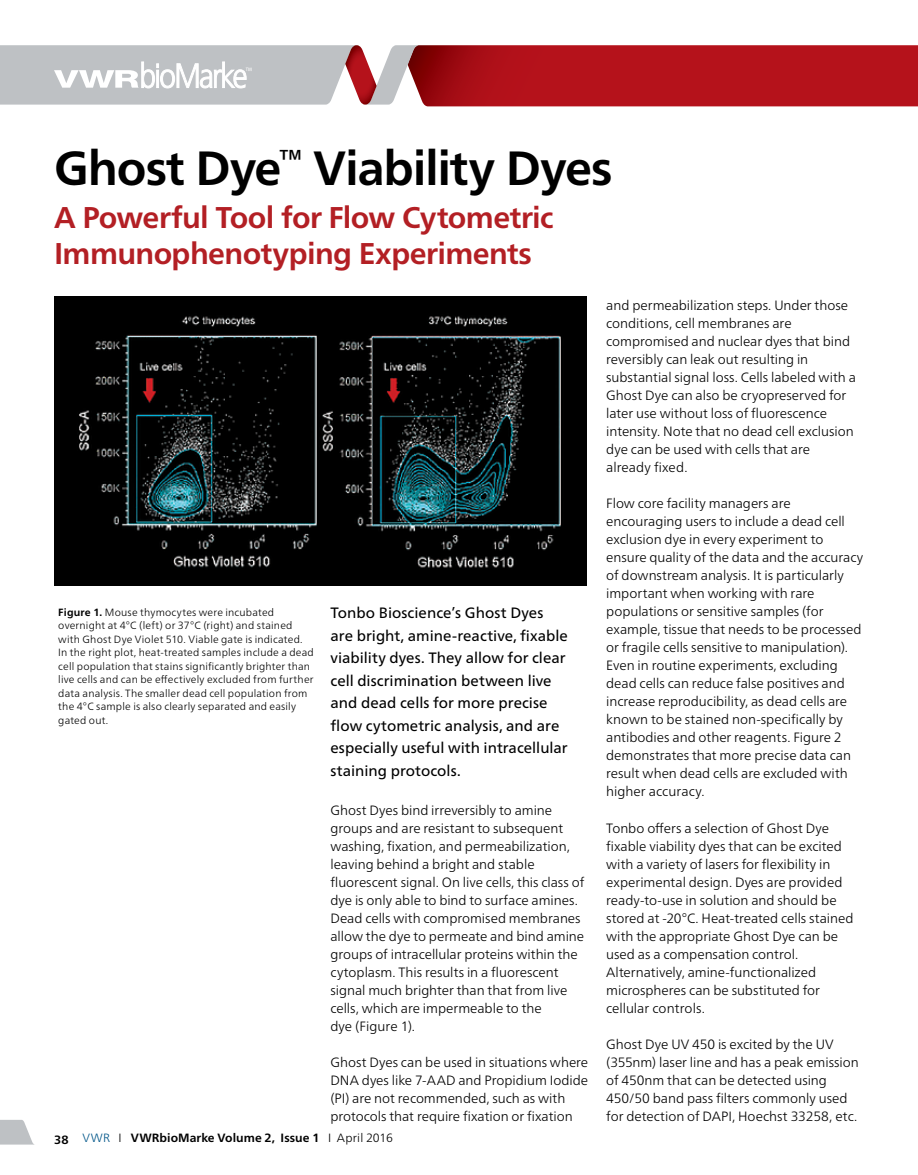
<style>
.page{position:relative;width:918px;height:1175px;background:#fff}
.page>*{position:absolute;margin:0;border:0;box-sizing:border-box;transform-origin:0 0}
.t1{font:700 48px "Frutiger Neue LTW1 G";letter-spacing:-.025em;color:#000}
.t2{font:700 30px/36px "Frutiger Neue LTW1 G";letter-spacing:-.02em;color:#b31f24}
.t3{font:15px/22.5px "Frutiger Neue LTW1 G";color:#000}
.t4{font:300 13.5px/18px "Frutiger Neue LTW1 G";letter-spacing:-.005em;color:#000}
.t5{font:700 12px "Frutiger Neue LTW1 G";letter-spacing:.005em;color:#000}
.t6{font:300 10.5px/13.5px "Frutiger Neue LTW1 G";letter-spacing:.015em;color:#000}
.s1{font-weight:700}
.s2{font-weight:300;color:#005689}
.s3{font-weight:300}
</style>
<div class="page">
<svg style="left:0;top:1120px;width:34px;height:24px"></svg>
<svg style="left:0;top:45px;width:918px;height:61px;background:#bb6268"></svg>
<img style="left:54px;top:296px;width:533px;height:290px">
<h1 class="t1" style="left:54px;top:140px;width:560px">Ghost Dye<sup>™</sup> Viability Dyes</h1>
<h2 class="t2" style="left:54px;top:199px;width:502px">A Powerful Tool for Flow Cytometric<br>Immunophenotyping Experiments</h2>
<p class="t6" style="left:58px;top:605px;width:257px"><span class="s1">Figure 1.</span> Mouse thymocytes were incubated overnight at 4°C (left) or 37°C (right) and stained with Ghost Dye Violet 510. Viable gate is indicated.<br>In the right plot, heat-treated samples include a dead cell population that stains significantly brighter than live cells and can be effectively excluded from further data analysis. The smaller dead cell population from the 4°C sample is also clearly separated and easily gated out.</p>
<p class="t3" style="left:330px;top:602px;width:239px">Tonbo Bioscience’s Ghost Dyes are bright, amine-reactive, fixable viability dyes. They allow for clear cell discrimination between live and dead cells for more precise flow cytometric analysis, and are especially useful with intracellular staining protocols.</p>
<p class="t4" style="left:330px;top:800px;width:255px">Ghost Dyes bind irreversibly to amine groups and are resistant to subsequent washing, fixation, and permeabilization, leaving behind a bright and stable fluorescent signal. On live cells, this class of dye is only able to bind to surface amines.<br>Dead cells with compromised membranes allow the dye to permeate and bind amine groups of intracellular proteins within the cytoplasm. This results in a fluorescent signal much brighter than that from live cells, which are impermeable to the<br>dye (Figure 1).</p>
<p class="t4" style="left:330px;top:1052px;width:259px">Ghost Dyes can be used in situations where DNA dyes like 7-AAD and Propidium Iodide (PI) are not recommended, such as with protocols that require fixation or fixation</p>
<p class="t5" style="left:54px;top:1131px;width:340px">38 <span class="s2">VWR</span> <span class="s3">I</span> VWRbioMarke Volume 2, Issue 1 <span class="s3">I April 2016</span></p>
<p class="t4" style="left:606px;top:296px;width:251px">and permeabilization steps. Under those conditions, cell membranes are compromised and nuclear dyes that bind reversibly can leak out resulting in substantial signal loss. Cells labeled with a Ghost Dye can also be cryopreserved for later use without loss of fluorescence intensity. Note that no dead cell exclusion dye can be used with cells that are already fixed.</p>
<p class="t4" style="left:606px;top:494px;width:259px">Flow core facility managers are encouraging users to include a dead cell exclusion dye in every experiment to ensure quality of the data and the accuracy of downstream analysis. It is particularly important when working with rare populations or sensitive samples (for example, tissue that needs to be processed or fragile cells sensitive to manipulation).<br>Even in routine experiments, excluding dead cells can reduce false positives and increase reproducibility, as dead cells are known to be stained non-specifically by antibodies and other reagents. Figure 2 demonstrates that more precise data can result when dead cells are excluded with higher accuracy.</p>
<p class="t4" style="left:606px;top:818px;width:249px">Tonbo offers a selection of Ghost Dye fixable viability dyes that can be excited with a variety of lasers for flexibility in experimental design. Dyes are provided ready-to-use in solution and should be stored at -20°C. Heat-treated cells stained with the appropriate Ghost Dye can be used as a compensation control.<br>Alternatively, amine-functionalized microspheres can be substituted for cellular controls.</p>
<p class="t4" style="left:606px;top:1034px;width:254px">Ghost Dye UV 450 is excited by the UV (355nm) laser line and has a peak emission of 450nm that can be detected using 450/50 band pass filters commonly used for detection of DAPI, Hoechst 33258, etc.</p>
</div>
